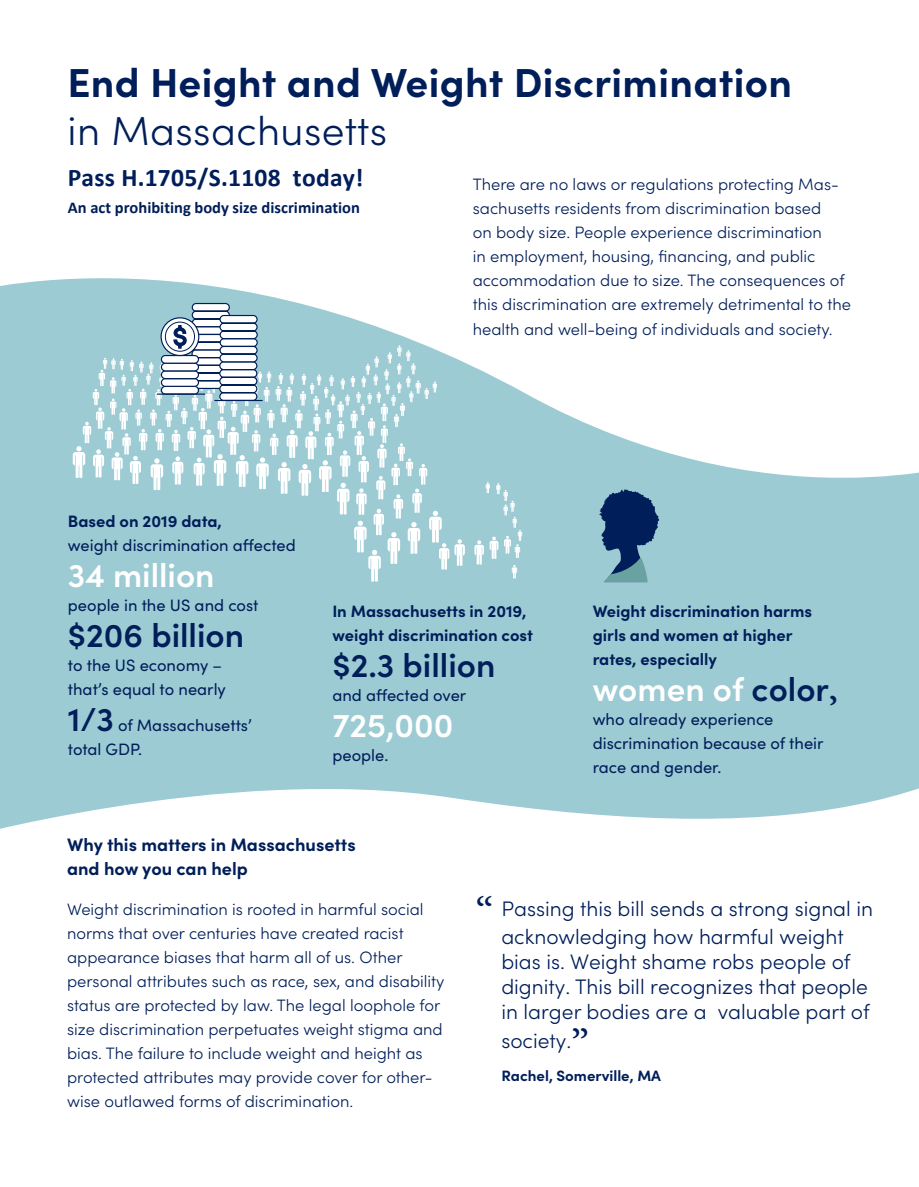
<style>
.page{position:relative;width:919px;height:1187px;background:#fff}
.page>*{position:absolute;margin:0;border:0;box-sizing:border-box;transform-origin:0 0}
.t1{font:700 40.5px/48px "Sofia Pro";letter-spacing:.01em;color:#001e59}
.t2{font:600 33.3px "Sofia Pro";color:#fff}
.t3{font:600 33.3px "Sofia Pro";color:#001e59}
.t4{font:300 26.25px "Sofia Pro";color:#018d96}
.t5{font:700 25.5px "Calibri";letter-spacing:.01em;color:#001e59}
.t6{font:300 21px/25px "Sofia Pro";color:#001e59;text-align:center}
.t7{font:700 18px/23.5px "Sofia Pro";color:#001e59}
.t8{font:300 16.5px/24px "Sofia Pro";color:#001e59}
.t9{font:16.5px/24px "Sofia Pro";color:#001e59}
.t10{font:700 16.5px/24px "Sofia Pro";color:#001e59}
.t11{font:700 16.5px "Calibri";color:#001e59}
.t12{font:700 15px "Sofia Pro";color:#001e59}
.s1{font-weight:300}
.s2{font-weight:600;font-size:33.3px}
.s3{color:#001e59}
.s4{font-family:"Minion Pro";font-weight:700;color:#001e59}
.s5{font-family:"Minion Pro";font-weight:400;font-size:45px}
</style>
<div class="page">
<svg style="left:0;top:278px;width:918px;height:398px;fill:#9dcbd4"></svg>
<svg style="left:0;top:676px;width:918px;height:153px;fill:#9dcbd4"></svg>
<svg style="left:474px;top:482px;width:48px;height:96px;background:#aad2d9"></svg>
<svg style="left:73px;top:302px;width:392px;height:279px"></svg>
<hr style="left:215px;top:400px;width:47px;height:1px;background:#001e59">
<svg style="left:599px;top:489px;width:60px;height:93px;background:#3f6689"></svg>
<p class="t1" style="left:68px;top:55px;width:726px">End Height and Weight Discrimination <span class="s1">in Massachusetts</span></p>
<p class="t5" style="left:68px;top:160px;width:297px">Pass H.1705/S.1108 today!</p>
<p class="t11" style="left:68px;top:195px;width:294px">An act prohibiting body size discrimination</p>
<p class="t8" style="left:472px;top:172px;width:380px">There are no laws or regulations protecting Mas&shy;sachusetts residents from discrimination based<br>on body size. People experience discrimination<br>in employment, housing, financing, and public accommodation due to size. The consequences of this discrimination are extremely detrimental to the health and well-being of individuals and society.</p>
<h3 class="t4" style="left:173px;top:317px;width:15px">$</h3>
<p class="t10" style="left:68px;top:508px;width:156px">Based on 2019 data,</p>
<p class="t9" style="left:68px;top:532px;width:229px">weight discrimination affected</p>
<p class="t2" style="left:68px;top:550px;width:148px">34 million</p>
<p class="t9" style="left:68px;top:592px;width:192px">people in the US and cost</p>
<p class="t3" style="left:68px;top:610px;width:178px">$206 billion</p>
<p class="t9" style="left:68px;top:652px;width:159px">to the US economy – that’s equal to nearly</p>
<p class="t9" style="left:68px;top:712px;width:185px"><span class="s2">1/3</span> of Massachusetts’ total GDP.</p>
<p class="t10" style="left:332px;top:598px;width:202px">In Massachusetts in 2019, weight discrimination cost</p>
<p class="t3" style="left:332px;top:640px;width:164px">$2.3 billion</p>
<p class="t9" style="left:332px;top:682px;width:135px">and affected over</p>
<p class="t2" style="left:332px;top:700px;width:122px">725,000</p>
<p class="t9" style="left:332px;top:742px;width:58px">people.</p>
<p class="t10" style="left:592px;top:597px;width:221px">Weight discrimination harms girls and women at higher rates, especially</p>
<p class="t2" style="left:592px;top:664px;width:246px">women of <span class="s3">color</span><span class="s4">,</span></p>
<p class="t9" style="left:592px;top:706px;width:232px">who already experience discrimination because of their race and gender.</p>
<p class="t7" style="left:67px;top:831px;width:290px">Why this matters in Massachusetts and how you can help</p>
<p class="t8" style="left:67px;top:896px;width:379px">Weight discrimination is rooted in harmful social norms that over centuries have created racist appearance biases that harm all of us. Other personal attributes such as race, sex, and disability status are protected by law. The legal loophole for size discrimination perpetuates weight stigma and bias. The failure to include weight and height as protected attributes may provide cover for other&shy;wise outlawed forms of discrimination.</p>
<p class="t6" style="left:475px;top:893px;width:399px;line-height:28px"><span class="s5">“</span> Passing this bill sends a strong signal in acknowledging how harmful weight</p>
<p class="t6" style="left:501px;top:948px;width:370px;text-align:left">bias is. Weight shame robs people of dignity. This bill recognizes that people in larger bodies are a valuable part of</p>
<p class="t6" style="left:501px;top:1026px;width:89px">society.<span class="s5">”</span></p>
<p class="t12" style="left:501px;top:1063px;width:161px">Rachel, Somerville, MA</p>
</div>
